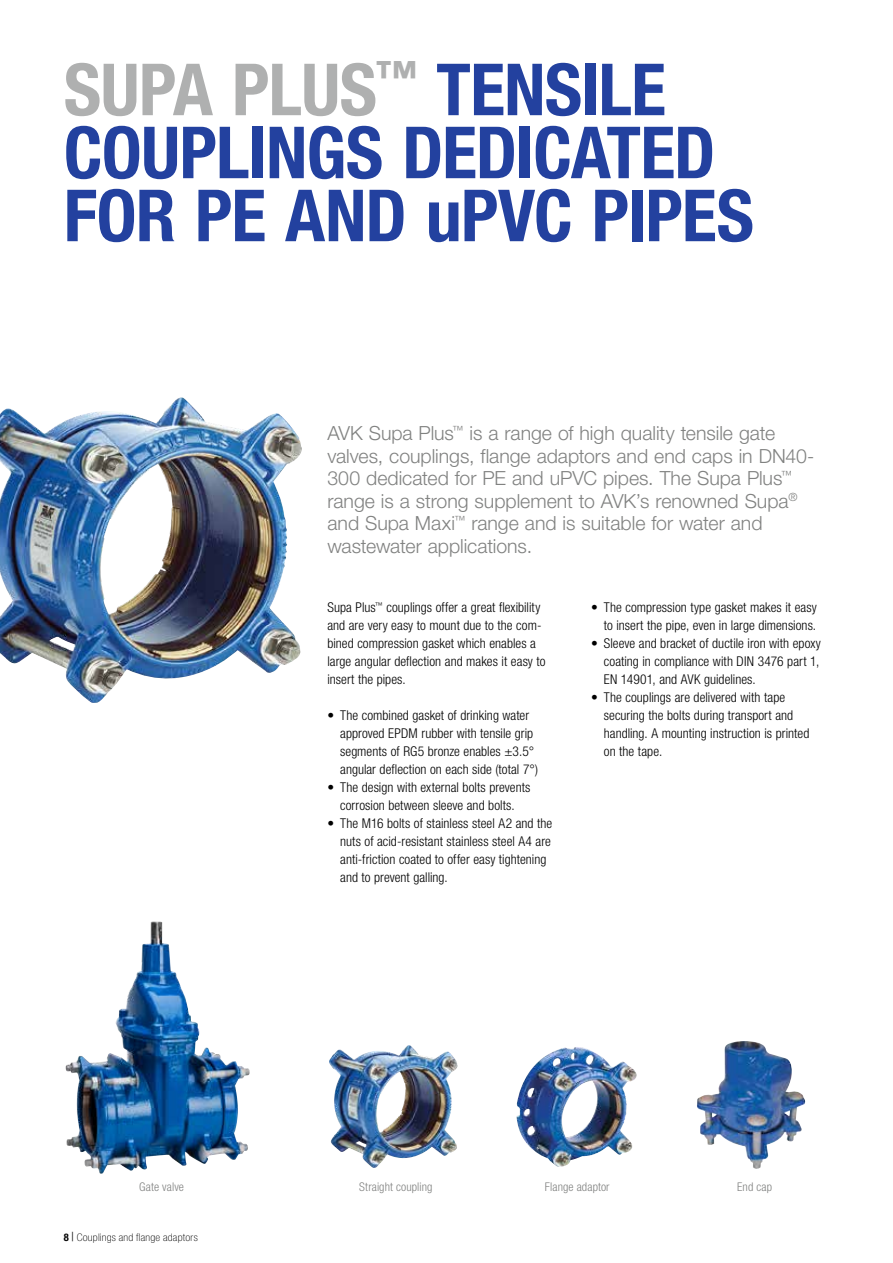
<style>
.page{position:relative;width:893px;height:1263px;background:#fff}
.page>*{position:absolute;margin:0;border:0;box-sizing:border-box;transform-origin:0 0}
.t1{font:700 condensed 72px/63px "Helvetica Neue LT Pro";letter-spacing:-.01em;color:#23419f}
.t2{font:300 19.5px/22.5px "Helvetica Neue LT Pro";letter-spacing:-.005em;color:#818281}
.t3{font:300 condensed 13.5px/18px "Helvetica Neue LT Pro";letter-spacing:.005em;color:#000}
.t4{font:300 condensed 12px "Helvetica Neue LT Pro";letter-spacing:.01em;color:#818281}
.t5{font:100 condensed 10.5px "Helvetica Neue LT Pro";letter-spacing:.02em;color:#000;scale:1.1 1}
.s1{color:#afb0b0}
.s2{font-weight:700}
.s3{font-family:"Times New Roman";font-weight:700;font-stretch:normal}
</style>
<div class="page">
<img style="left:0;top:397px;width:302px;height:306px">
<img style="left:516px;top:1047px;width:121px;height:120px">
<img style="left:329px;top:1045px;width:129px;height:123px">
<img style="left:697px;top:1041px;width:109px;height:128px">
<img style="left:65px;top:921px;width:88px;height:253px">
<h1 class="t1" style="left:64px;top:57px;width:692px"><span class="s1">SUPA PLUS</span><sup>™</sup> TENSILE<br>COUPLINGS DEDICATED<br>FOR PE AND uPVC PIPES</h1>
<p class="t2" style="left:327px;top:422px;width:488px">AVK Supa Plus<sup>™</sup> is a range of high quality tensile gate valves, couplings, flange adaptors and end caps in DN40- 300 dedicated for PE and uPVC pipes. The Supa Plus<sup>™ </sup>range is a strong supplement to AVK’s renowned Supa<sup>® </sup>and Supa Maxi<sup>™</sup> range and is suitable for water and wastewater applications.</p>
<p class="t3" style="left:327px;top:598px;width:220px">Supa Plus<sup>™</sup> couplings offer a great flexibility and are very easy to mount due to the com&shy;bined compression gasket which enables a large angular deflection and makes it easy to insert the pipes.</p>
<p class="t3" style="left:340px;top:706px;width:199px;text-indent:-13px">• The combined gasket of drinking water approved EPDM rubber with tensile grip segments of RG5 bronze enables ±3.5° angular deflection on each side (total 7°)</p>
<p class="t3" style="left:327px;top:778px;width:205px;text-align:center">• The design with external bolts prevents corrosion between sleeve and bolts.</p>
<p class="t3" style="left:340px;top:814px;width:214px;text-indent:-13px">• The M16 bolts of stainless steel A2 and the nuts of acid-resistant stainless steel A4 are anti-friction coated to offer easy tightening and to prevent galling.</p>
<p class="t3" style="left:591px;top:598px;width:227px;text-align:right">• The compression type gasket makes it easy to insert the pipe, even in large dimensions.</p>
<p class="t3" style="left:604px;top:634px;width:219px;text-indent:-13px">• Sleeve and bracket of ductile iron with epoxy coating in compliance with DIN 3476 part 1,<br>EN 14901, and AVK guidelines.</p>
<p class="t3" style="left:604px;top:688px;width:207px;text-indent:-13px">• The couplings are delivered with tape securing the bolts during transport and handling. A mounting instruction is printed on the tape.</p>
<p class="t4" style="left:139px;top:1179px;width:46px">Gate valve</p>
<p class="t4" style="left:359px;top:1179px;width:75px">Straight coupling</p>
<p class="t4" style="left:545px;top:1179px;width:66px">Flange adaptor</p>
<p class="t4" style="left:737px;top:1179px;width:37px">End cap</p>
<p class="t5" style="left:64px;top:1231px;width:123px"><span class="s2">8</span> <span class="s3">|</span> Couplings and flange adaptors</p>
</div>
